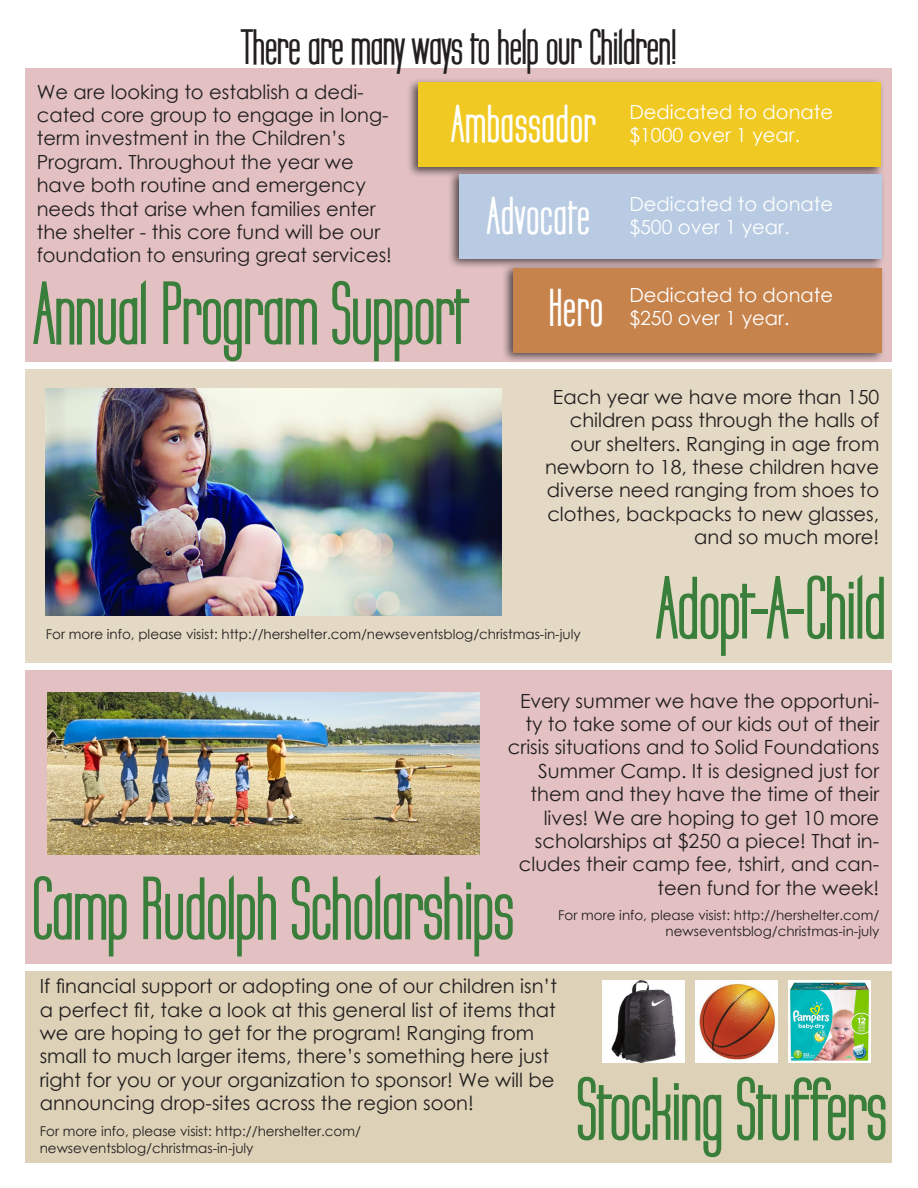
<style>
.page{position:relative;width:918px;height:1188px;background:#fff}
.page>*{position:absolute;margin:0;border:0;box-sizing:border-box;transform-origin:0 0}
.t1{font:700 75px "Labtop Secundo";color:#397e3b}
.t2{font:700 45px "Labtop Secundo";letter-spacing:.03em;color:#fff}
.t3{font:700 42px "Labtop Secundo";color:#231f20}
.t4{font:19.5px/23.4px "Century Gothic";color:#231f20}
.t5{font:19.5px/23.4px "Century Gothic";color:#fff}
.t6{font:13.5px/16.2px "Century Gothic";color:#231f20;text-align:right}
</style>
<div class="page">
<div style="left:26px;top:369px;width:866px;height:294px;background:#e3d9c4"></div>
<div style="left:26px;top:670px;width:866px;height:294px;background:#e3c1c3"></div>
<div style="left:26px;top:68px;width:866px;height:294px;background:#e3c1c3"></div>
<div style="left:26px;top:971px;width:866px;height:191px;background:#ddd1b7"></div>
<div style="left:407px;top:77px;width:479px;height:102px;background:#231f20;opacity:.75"></div>
<div style="left:418px;top:82px;width:463px;height:85px;background:#f1c923"></div>
<div style="left:447px;top:169px;width:439px;height:101px;background:#231f20;opacity:.75"></div>
<div style="left:459px;top:174px;width:422px;height:85px;background:#b8cbe2"></div>
<div style="left:501px;top:262px;width:385px;height:102px;background:#231f20;opacity:.75"></div>
<div style="left:513px;top:268px;width:368px;height:84px;background:#c7834c"></div>
<img style="left:46px;top:388px;width:456px;height:228px">
<img style="left:47px;top:693px;width:432px;height:161px">
<img style="left:603px;top:980px;width:82px;height:82px">
<img style="left:695px;top:980px;width:83px;height:82px">
<img style="left:788px;top:980px;width:82px;height:82px">
<p class="t3" style="left:241px;top:20px;width:437px">There are many ways to help our Children!</p>
<p class="t4" style="left:37px;top:80px;width:357px">We are looking to establish a dedi&shy;cated core group to engage in long&shy;term investment in the Children’s Program. Throughout the year we have both routine and emergency needs that arise when families enter the shelter - this core fund will be our foundation to ensuring great services!</p>
<p class="t2" style="left:452px;top:95px;width:146px">Ambassador</p>
<p class="t5" style="left:629px;top:100px;width:205px">Dedicated to donate $1000 over 1 year.</p>
<p class="t2" style="left:487px;top:187px;width:104px">Advocate</p>
<p class="t5" style="left:629px;top:192px;width:205px">Dedicated to donate $500 over 1 year.</p>
<p class="t1" style="left:34px;top:266px;width:436px">Annual Program Support</p>
<p class="t2" style="left:549px;top:279px;width:55px">Hero</p>
<p class="t5" style="left:629px;top:283px;width:205px">Dedicated to donate $250 over 1 year.</p>
<p class="t4" style="left:545px;top:385px;width:336px;text-align:right">Each year we have more than 150 children pass through the halls of our shelters. Ranging in age from newborn to 18, these children have diverse need ranging from shoes to clothes, backpacks to new glasses, and so much more!</p>
<p class="t6" style="left:46px;top:626px;width:537px">For more info, please visist: http://hershelter.com/newseventsblog/christmas-in-july</p>
<p class="t1" style="left:656px;top:561px;width:231px">Adopt-A-Child</p>
<p class="t4" style="left:508px;top:689px;width:373px;text-align:right">Every summer we have the opportuni&shy;ty to take some of our kids out of their crisis situations and to Solid Foundations Summer Camp. It is designed just for them and they have the time of their lives! We are hoping to get 10 more scholarships at $250 a piece! That in&shy;cludes their camp fee, tshirt, and can&shy;teen fund for the week!</p>
<p class="t6" style="left:558px;top:907px;width:323px">For more info, please visist: http://hershelter.com/ newseventsblog/christmas-in-july</p>
<p class="t1" style="left:32px;top:861px;width:483px">Camp Rudolph Scholarships</p>
<p class="t4" style="left:40px;top:974px;width:519px">If financial support or adopting one of our children isn’t a perfect fit, take a look at this general list of items that we are hoping to get for the program! Ranging from small to much larger items, there’s something here just right for you or your organization to sponsor! We will be announcing drop-sites across the region soon!</p>
<p class="t6" style="left:40px;top:1123px;width:323px;text-align:left">For more info, please visist: http://hershelter.com/ newseventsblog/christmas-in-july</p>
<p class="t1" style="left:577px;top:1062px;width:311px">Stocking Stuffers</p>
</div>
